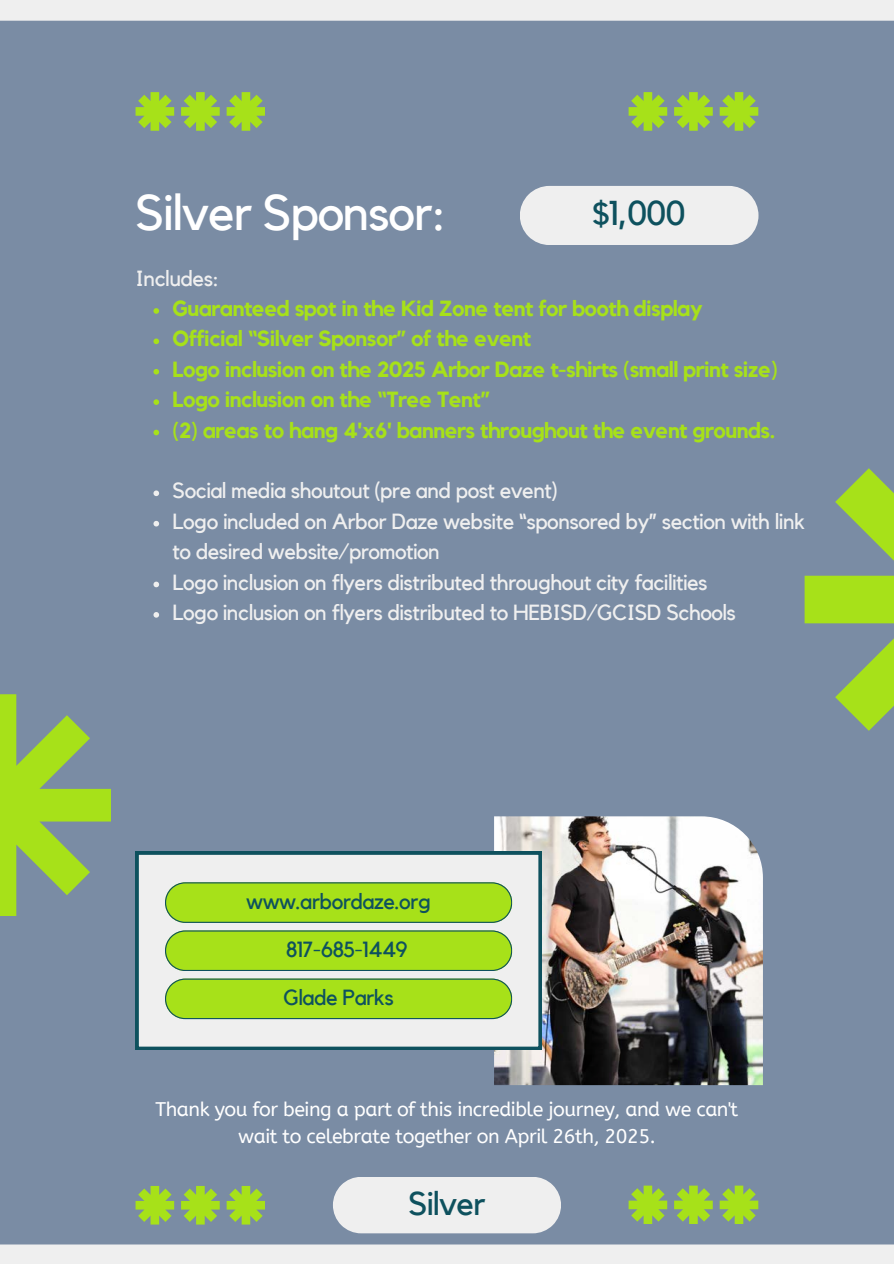
<style>
.page{position:relative;width:894px;height:1264px;background:#fff}
.page>*{position:absolute;margin:0;border:0;box-sizing:border-box;transform-origin:0 0}
.t1{font:49.95px "Kollektif";letter-spacing:-.025em;color:#fff}
.t2{font:34.35px "Kollektif";color:#0e515e}
.t3{font:32.85px "Kollektif";letter-spacing:-.025em;color:#0e515e}
.t4{font:21.9px/30.3px "Kollektif";letter-spacing:-.025em;color:#efefef}
.t5{font:700 21.9px "Kollektif";letter-spacing:-.025em;color:#a7e119}
.t6{font:21.9px "Kollektif";letter-spacing:-.025em;color:#0e515e}
.t7{font:19.65px/27px "A Bee Zee";letter-spacing:-.025em;color:#fff;text-align:center}
</style>
<div class="page">
<div style="left:0;top:0;width:893px;height:1263px;background:#7a8ca4"></div>
<div style="left:520px;top:186px;width:238px;height:59px;background:#efefef"></div>
<svg style="left:804px;top:468px;width:89px;height:263px"></svg>
<svg style="left:0;top:694px;width:111px;height:222px"></svg>
<div style="left:333px;top:1177px;width:228px;height:56px;background:#efefef"></div>
<img style="left:494px;top:816px;width:268px;height:269px">
<svg style="left:135px;top:851px;width:406px;height:198px;background:#d6dddf"></svg>
<svg style="left:165px;top:882px;width:347px;height:40px;background:#a2db20"></svg>
<svg style="left:165px;top:930px;width:347px;height:41px;background:#a0d923"></svg>
<svg style="left:165px;top:978px;width:347px;height:41px;background:#a0d923"></svg>
<svg style="left:135px;top:92px;width:39px;height:38px"></svg>
<svg style="left:181px;top:92px;width:39px;height:38px"></svg>
<svg style="left:226px;top:92px;width:39px;height:38px"></svg>
<svg style="left:628px;top:1185px;width:39px;height:38px"></svg>
<svg style="left:674px;top:1185px;width:38px;height:38px"></svg>
<svg style="left:719px;top:1185px;width:38px;height:38px"></svg>
<svg style="left:135px;top:1186px;width:39px;height:38px"></svg>
<svg style="left:181px;top:1186px;width:39px;height:38px"></svg>
<svg style="left:226px;top:1186px;width:39px;height:38px"></svg>
<svg style="left:628px;top:92px;width:39px;height:38px"></svg>
<svg style="left:674px;top:92px;width:38px;height:38px"></svg>
<svg style="left:719px;top:92px;width:38px;height:38px"></svg>
<div style="left:0;top:0;width:893px;height:21px;background:#efefef"></div>
<div style="left:0;top:1244px;width:893px;height:19px;background:#efefef"></div>
<svg style="left:153px;top:308px;width:6px;height:6px"></svg>
<svg style="left:153px;top:338px;width:6px;height:6px"></svg>
<svg style="left:153px;top:369px;width:6px;height:5px"></svg>
<svg style="left:153px;top:399px;width:6px;height:6px"></svg>
<svg style="left:153px;top:429px;width:6px;height:6px"></svg>
<svg style="left:153px;top:490px;width:6px;height:6px"></svg>
<svg style="left:153px;top:521px;width:6px;height:5px"></svg>
<svg style="left:153px;top:581px;width:6px;height:6px"></svg>
<svg style="left:153px;top:612px;width:6px;height:5px"></svg>
<p class="t1" style="left:135px;top:189px;width:312px">Silver Sponsor:</p>
<p class="t2" style="left:592px;top:198px;width:94px">$1,000</p>
<p class="t4" style="left:135px;top:264px;width:85px">Includes:</p>
<h1 class="t5" style="left:172px;top:298px;width:531px">Guaranteed spot in the Kid Zone tent for booth display</h1>
<h2 class="t5" style="left:172px;top:329px;width:360px">Official “Silver Sponsor” of the event</h2>
<p class="t5" style="left:172px;top:359px;width:606px">Logo inclusion on the 2025 Arbor Daze t-shirts (small print size)</p>
<h3 class="t5" style="left:172px;top:389px;width:319px">Logo inclusion on the “Tree Tent”</h3>
<p class="t5" style="left:172px;top:420px;width:604px">(2) areas to hang 4'x6' banners throughout the event grounds.</p>
<p class="t4" style="left:172px;top:476px;width:387px">Social media shoutout (pre and post event)</p>
<p class="t4" style="left:172px;top:507px;width:633px">Logo included on Arbor Daze website “sponsored by” section with link to desired website/promotion</p>
<p class="t4" style="left:172px;top:567px;width:536px">Logo inclusion on flyers distributed throughout city facilities</p>
<p class="t4" style="left:172px;top:598px;width:564px">Logo inclusion on flyers distributed to HEBISD/GCISD Schools</p>
<p class="t6" style="left:246px;top:891px;width:186px">www.arbordaze.org</p>
<p class="t6" style="left:286px;top:939px;width:123px">817-685-1449</p>
<h3 class="t6" style="left:283px;top:987px;width:112px">Glade Parks</h3>
<p class="t7" style="left:155px;top:1095px;width:584px">Thank you for being a part of this incredible journey, and we can't wait to celebrate together on April 26th, 2025.</p>
<p class="t3" style="left:408px;top:1187px;width:78px">Silver</p>
</div>
